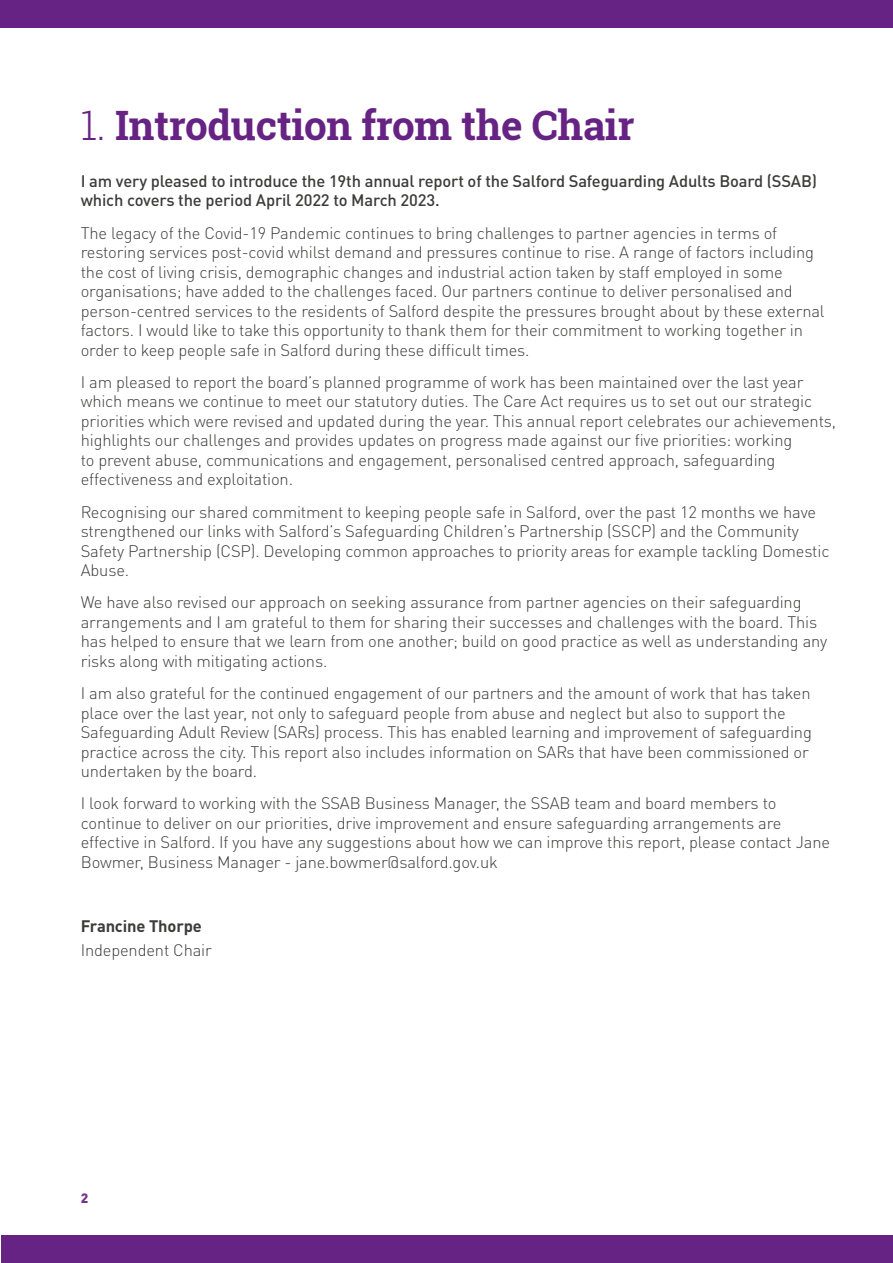
<style>
.page{position:relative;width:893px;height:1263px;background:#fff}
.page>*{position:absolute;margin:0;border:0;box-sizing:border-box;transform-origin:0 0}
.Section_head{font:700 40.5px "Roboto Slab";letter-spacing:-.01em;color:#662383}
.Body_text{font:300 16.5px/19.5px "DINOT";letter-spacing:-.01em;color:#3c3c3b}
.Intro_text{font:500 16.5px/19.5px "DINOT";letter-spacing:-.01em;color:#3c3c3b}
.Body_text-2{font:700 16.5px "DINOT";letter-spacing:-.01em;color:#3c3c3b}
.t1{font:900 13.5px "DINOT";color:#73368c}
.s1{font-weight:300}
</style>
<div class="page">
<div style="left:0;top:0;width:893px;height:28px;background:#662383"></div>
<div style="left:1px;top:1235px;width:892px;height:28px;background:#662383"></div>
<p class="Section_head" style="left:81px;top:98px;width:555px"><span class="s1">1.</span> Introduction from the Chair</p>
<p class="Intro_text" style="left:81px;top:170px;width:738px">I am very pleased to introduce the 19th annual report of the Salford Safeguarding Adults Board (SSAB) which covers the period April 2022 to March 2023.</p>
<p class="Body_text" style="left:81px;top:221px;width:745px">The legacy of the Covid-19 Pandemic continues to bring challenges to partner agencies in terms of restoring services post-covid whilst demand and pressures continue to rise. A range of factors including the cost of living crisis, demographic changes and industrial action taken by staff employed in some organisations; have added to the challenges faced. Our partners continue to deliver personalised and person-centred services to the residents of Salford despite the pressures brought about by these external factors. I would like to take this opportunity to thank them for their commitment to working together in order to keep people safe in Salford during these difficult times.</p>
<p class="Body_text" style="left:81px;top:371px;width:757px">I am pleased to report the board’s planned programme of work has been maintained over the last year which means we continue to meet our statutory duties. The Care Act requires us to set out our strategic priorities which were revised and updated during the year. This annual report celebrates our achievements, highlights our challenges and provides updates on progress made against our five priorities: working<br>to prevent abuse, communications and engagement, personalised centred approach, safeguarding effectiveness and exploitation.</p>
<p class="Body_text" style="left:81px;top:500px;width:750px">Recognising our shared commitment to keeping people safe in Salford, over the past 12 months we have strengthened our links with Salford’s Safeguarding Children’s Partnership (SSCP) and the Community Safety Partnership (CSP). Developing common approaches to priority areas for example tackling Domestic Abuse.</p>
<p class="Body_text" style="left:81px;top:591px;width:748px">We have also revised our approach on seeking assurance from partner agencies on their safeguarding arrangements and I am grateful to them for sharing their successes and challenges with the board. This has helped to ensure that we learn from one another; build on good practice as well as understanding any risks along with mitigating actions.</p>
<p class="Body_text" style="left:81px;top:682px;width:733px">I am also grateful for the continued engagement of our partners and the amount of work that has taken place over the last year, not only to safeguard people from abuse and neglect but also to support the Safeguarding Adult Review (SARs) process. This has enabled learning and improvement of safeguarding practice across the city. This report also includes information on SARs that have been commissioned or undertaken by the board.</p>
<p class="Body_text" style="left:81px;top:792px;width:751px">I look forward to working with the SSAB Business Manager, the SSAB team and board members to continue to deliver on our priorities, drive improvement and ensure safeguarding arrangements are effective in Salford. If you have any suggestions about how we can improve this report, please contact Jane Bowmer, Business Manager - jane.bowmer@salford.gov.uk</p>
<p class="Body_text-2" style="left:81px;top:913px;width:123px">Francine Thorpe</p>
<p class="Body_text" style="left:81px;top:939px;width:133px">Independent Chair</p>
<p class="t1" style="left:81px;top:1187px;width:9px">2</p>
</div>
